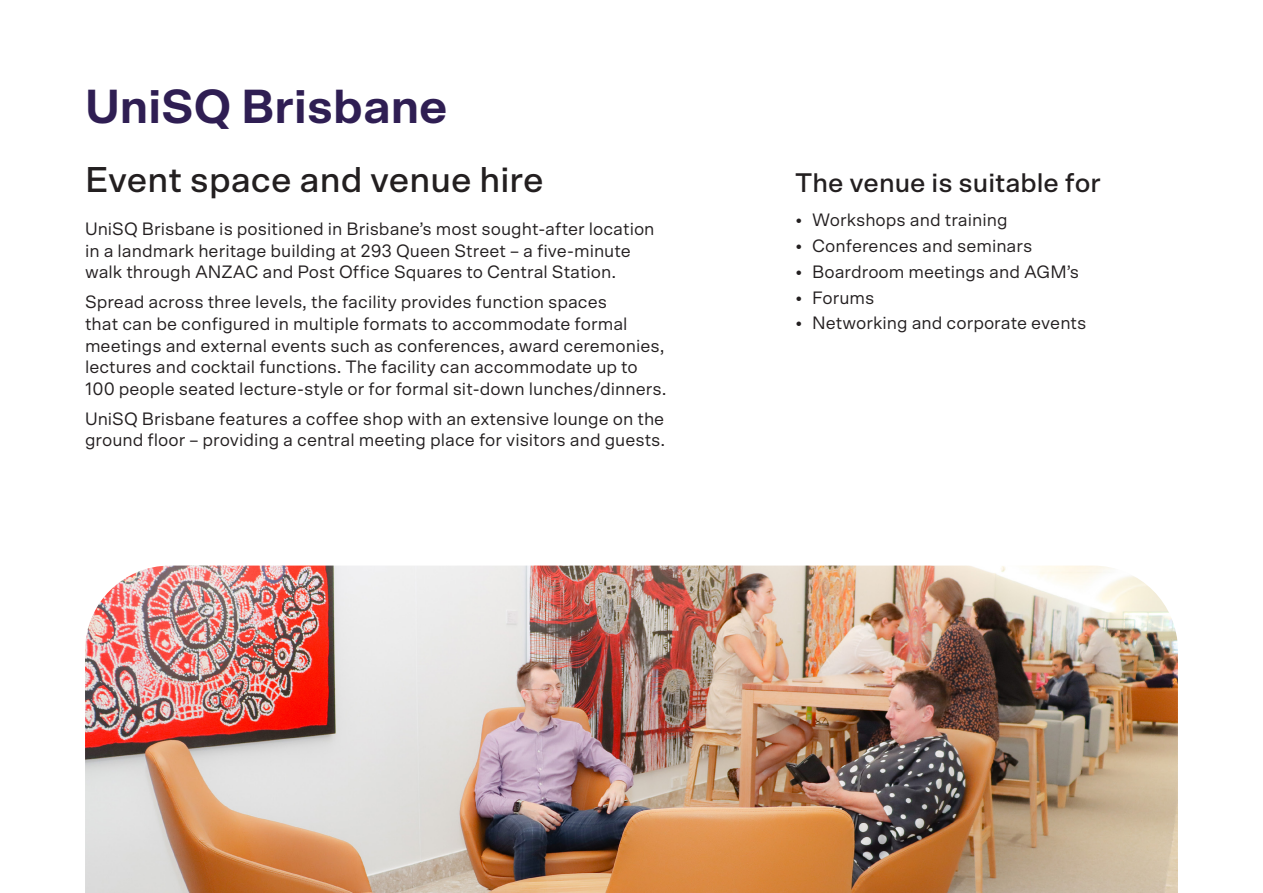
<style>
.page{position:relative;width:1263px;height:893px;background:#fff}
.page>*{position:absolute;margin:0;border:0;box-sizing:border-box;transform-origin:0 0}
.Heading{font:700 48px "Scto Grotesk A";color:#2f1e53}
.Subheading{font:500 36px "Scto Grotesk A";color:#231f20}
.Body_Heading{font:500 27px "Scto Grotesk A";color:#231f20}
.Body{font:18px/21.6px "Scto Grotesk A";color:#231f20}
</style>
<div class="page">
<img style="left:85px;top:566px;width:1093px;height:327px">
<p class="Heading" style="left:85px;top:78px;width:364px">UniSQ Brisbane</p>
<p class="Subheading" style="left:85px;top:158px;width:460px">Event space and venue hire</p>
<p class="Body" style="left:85px;top:218px;width:571px">UniSQ Brisbane is positioned in Brisbane’s most sought-after location in a landmark heritage building at 293 Queen Street – a five-minute walk through ANZAC and Post Office Squares to Central Station.</p>
<p class="Body" style="left:85px;top:291px;width:583px">Spread across three levels, the facility provides function spaces<br>that can be configured in multiple formats to accommodate formal meetings and external events such as conferences, award ceremonies, lectures and cocktail functions. The facility can accommodate up to 100 people seated lecture-style or for formal sit-down lunches/dinners.</p>
<p class="Body" style="left:85px;top:408px;width:582px">UniSQ Brisbane features a coffee shop with an extensive lounge on the ground floor – providing a central meeting place for visitors and guests.</p>
<p class="Body_Heading" style="left:795px;top:166px;width:307px">The venue is suitable for</p>
<p class="Body" style="left:795px;top:209px;width:214px">• Workshops and training</p>
<p class="Body" style="left:795px;top:235px;width:239px">• Conferences and seminars</p>
<p class="Body" style="left:795px;top:261px;width:285px">• Boardroom meetings and AGM’s</p>
<p class="Body" style="left:795px;top:286px;width:81px">• Forums</p>
<p class="Body" style="left:795px;top:312px;width:293px">• Networking and corporate events</p>
</div>
